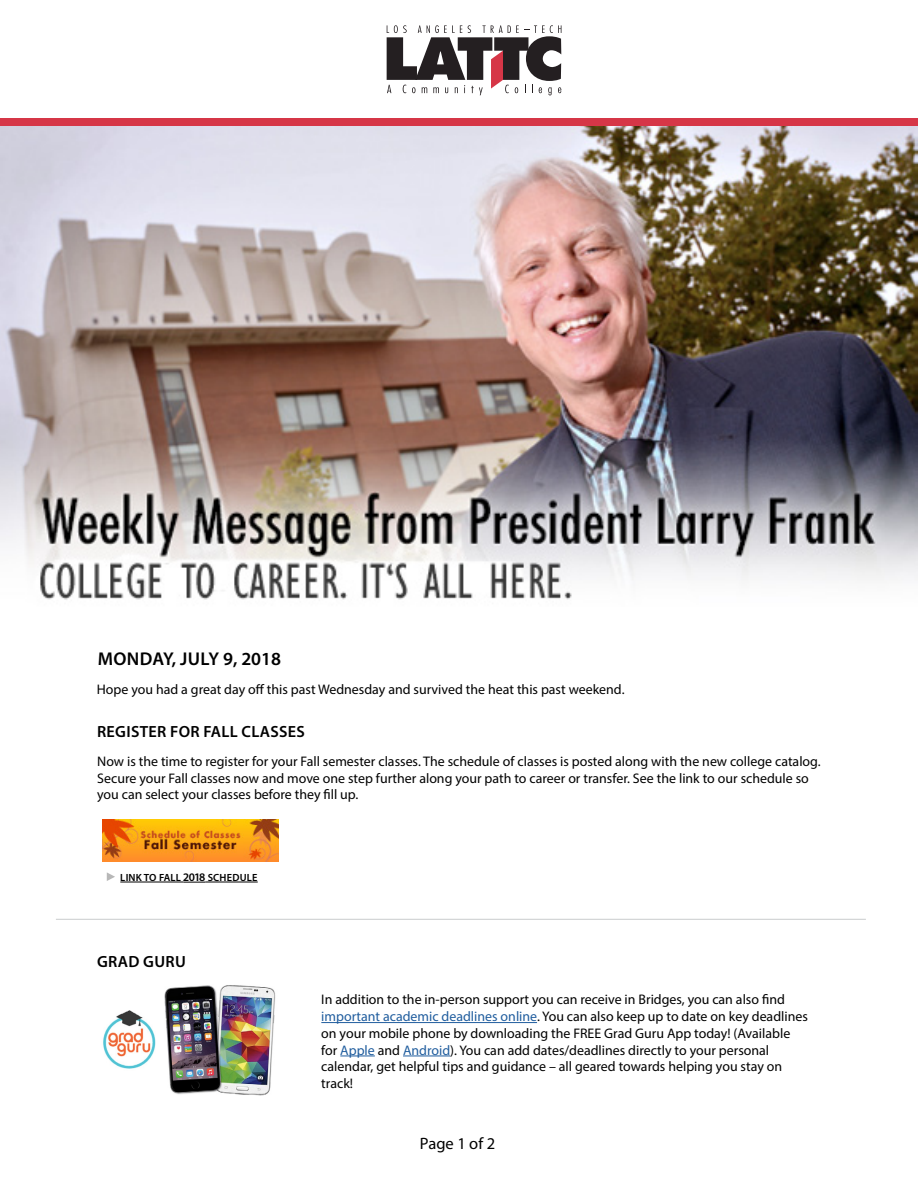
<style>
.page{position:relative;width:918px;height:1188px;background:#fff}
.page>*{position:absolute;margin:0;border:0;box-sizing:border-box;transform-origin:0 0}
.t1{font:600 18.6px "Myriad Pro";letter-spacing:.02em;color:#000}
.t2{font:16.5px "Myriad Pro";color:#000}
.t3{font:600 16.2px "Myriad Pro";letter-spacing:.02em;color:#000}
.t4{font:13.95px/16.6px "Myriad Pro";color:#000}
.t5{font:600 10.5px "Myriad Pro";letter-spacing:.02em;color:#000}
.s1{font-size:11.55px}
.s2{color:#205d9e}
</style>
<div class="page">
<img style="left:0;top:126px;width:918px;height:474px">
<svg style="left:387px;top:25px;width:174px;height:70px"></svg>
<div style="left:0;top:118px;width:918px;height:8px;background:#d63647"></div>
<svg style="left:107px;top:872px;width:8px;height:9px"></svg>
<hr style="left:120px;top:882px;width:63px;height:1px;background:#000">
<svg style="left:183px;top:882px;width:22px;height:1px"></svg>
<hr style="left:205px;top:882px;width:53px;height:1px;background:#000">
<img style="left:103px;top:820px;width:176px;height:42px">
<hr style="left:56px;top:919px;width:810px;height:1px;background:#d1d3d4">
<img style="left:103px;top:985px;width:173px;height:111px">
<hr style="left:321px;top:1022px;width:216px;height:1px;background:#205d9e">
<hr style="left:340px;top:1056px;width:35px;height:1px;background:#205d9e">
<hr style="left:403px;top:1056px;width:47px;height:1px;background:#205d9e">
<p class="t1" style="left:98px;top:647px;width:185px">MONDAY, JULY 9, 2018</p>
<p class="t4" style="left:97px;top:681px;width:529px">Hope you had a great day off this past Wednesday and survived the heat this past weekend.</p>
<p class="t3" style="left:97px;top:722px;width:209px">REGISTER FOR FALL CLASSES</p>
<p class="t4" style="left:97px;top:753px;width:725px">Now is the time to register for your Fall semester classes. The schedule of classes is posted along with the new college catalog.<br>Secure your Fall classes now and move one step further along your path to career or transfer. See the link to our schedule so you can select your classes before they fill up.</p>
<p class="t5" style="left:120px;top:871px;width:139px">LINK TO FALL <span class="s1">2018</span> SCHEDULE</p>
<p class="t3" style="left:97px;top:951px;width:90px">GRAD GURU</p>
<p class="t4" style="left:321px;top:991px;width:488px">In addition to the in-person support you can receive in Bridges, you can also find <span class="s2">important academic deadlines online</span>. You can also keep up to date on key deadlines on your mobile phone by downloading the FREE Grad Guru App today! (Available for <span class="s2">Apple</span> and <span class="s2">Android</span>). You can add dates/deadlines directly to your personal calendar, get helpful tips and guidance – all geared towards helping you stay on track!</p>
<p class="t2" style="left:420px;top:1134px;width:77px">Page 1 of 2</p>
</div>
